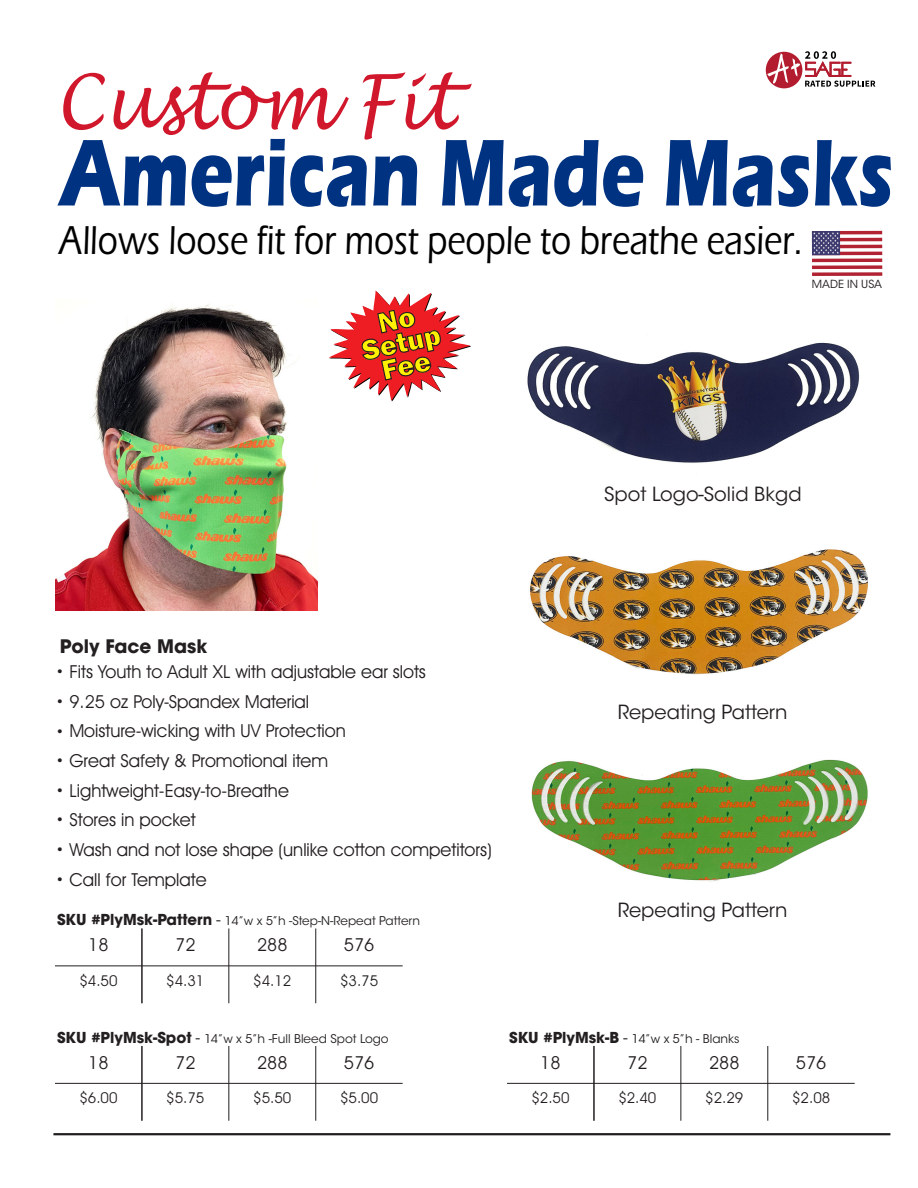
<style>
.page{position:relative;width:918px;height:1188px;background:#fff}
.page>*{position:absolute;margin:0;border:0;box-sizing:border-box;transform-origin:0 0}
.t1{font:700 98.25px "Eras ITC";color:#003282;scale:.75 1}
.t2{font:italic 75.45px "Lucida Handwriting";color:#d1172b;scale:.89 1}
.t3{font:500 41.7px "Eras ITC";color:#000;scale:.82 1}
.t4{font:800 29.1px/23.4px "Franklin Gothic";color:#fff101;text-align:center}
.t5{font:300 19.35px "ITC Avant Garde Std";color:#231f20}
.t6{font:700 18.45px "ITC Avant Garde Std";color:#231f20}
.t7{font:18px "Avant Garde IT Cby BT";color:#231f20}
.t8{font:15px "Avant Garde IT Cby BT";color:#231f20}
.t9{font:300 12px "ITC Avant Garde Std";color:#231f20}
.t10{font:300 11.1px "ITC Avant Garde Std";color:#231f20}
.s1{font-family:"ITC Avant Garde Std";font-weight:300}
.s2{font-weight:700;font-size:15px}
.s3{font-size:15px}
</style>
<div class="page">
<img style="left:56px;top:304px;width:261px;height:306px">
<img style="left:527px;top:342px;width:333px;height:121px">
<hr style="left:228px;top:928px;width:1px;height:75px;background:#231f20">
<hr style="left:315px;top:928px;width:1px;height:75px;background:#231f20">
<hr style="left:55px;top:965px;width:348px;height:1px;background:#231f20">
<hr style="left:142px;top:928px;width:1px;height:75px;background:#231f20">
<svg style="left:329px;top:290px;width:142px;height:111px"></svg>
<div style="left:766px;top:52px;width:36px;height:36px;background:#b21c2e;border-radius:50%"></div>
<svg style="left:767px;top:51px;width:108px;height:36px"></svg>
<svg style="left:812px;top:237px;width:70px;height:33px"></svg>
<svg style="left:840px;top:231px;width:42px;height:4px"></svg>
<hr style="left:812px;top:238px;width:70px;height:3px;background:#b12333">
<hr style="left:812px;top:245px;width:70px;height:3px;background:#b12333">
<hr style="left:812px;top:252px;width:70px;height:3px;background:#b12333">
<hr style="left:812px;top:259px;width:70px;height:3px;background:#b12333">
<svg style="left:812px;top:265px;width:70px;height:4px"></svg>
<svg style="left:812px;top:272px;width:70px;height:4px"></svg>
<div style="left:812px;top:231px;width:28px;height:24px;background:#3c3a6e"></div>
<svg style="left:813px;top:232px;width:26px;height:22px"></svg>
<hr style="left:53px;top:1133px;width:837px;height:2px;background:#231f20">
<hr style="left:228px;top:1046px;width:1px;height:75px;background:#231f20">
<hr style="left:315px;top:1046px;width:1px;height:75px;background:#231f20">
<hr style="left:55px;top:1083px;width:348px;height:1px;background:#231f20">
<hr style="left:142px;top:1046px;width:1px;height:75px;background:#231f20">
<hr style="left:680px;top:1046px;width:1px;height:75px;background:#231f20">
<hr style="left:767px;top:1046px;width:1px;height:75px;background:#231f20">
<hr style="left:507px;top:1083px;width:348px;height:1px;background:#231f20">
<hr style="left:594px;top:1046px;width:1px;height:75px;background:#231f20">
<img style="left:530px;top:549px;width:338px;height:126px">
<img style="left:531px;top:759px;width:337px;height:123px">
<h2 class="t2" style="left:56px;top:72px;width:449px">Custom Fit</h2>
<h1 class="t1" style="left:60px;top:114px;width:1113px">American Made Masks</h1>
<h3 class="t3" style="left:59px;top:227px;width:908px">Allows loose fit for most people to breathe easier.</h3>
<h3 class="t4" style="left:355px;top:319px;width:81px;rotate:-12deg">No<br>Setup<br>Fee</h3>
<p class="t10" style="left:812px;top:280px;width:72px">MADE IN USA</p>
<p class="t5" style="left:604px;top:487px;width:199px">Spot Logo-Solid Bkgd</p>
<p class="t6" style="left:60px;top:639px;width:149px">Poly Face Mask</p>
<p class="t7" style="left:55px;top:665px;width:372px"><span class="s1">•</span> Fits Youth to Adult XL with adjustable ear slots</p>
<p class="t7" style="left:55px;top:695px;width:255px"><span class="s1">•</span> 9.25 oz Poly-Spandex Material</p>
<p class="t7" style="left:55px;top:725px;width:292px"><span class="s1">•</span> Moisture-wicking with UV Protection</p>
<p class="t7" style="left:55px;top:754px;width:274px"><span class="s1">•</span> Great Safety &amp; Promotional item</p>
<p class="t7" style="left:55px;top:784px;width:235px"><span class="s1">•</span> Lightweight-Easy-to-Breathe</p>
<p class="t7" style="left:55px;top:814px;width:142px"><span class="s1">•</span> Stores in pocket</p>
<p class="t7" style="left:55px;top:843px;width:438px"><span class="s1">•</span> Wash and not lose shape (unlike cotton competitors)</p>
<p class="t7" style="left:55px;top:873px;width:153px"><span class="s1">•</span> Call for Template</p>
<p class="t9" style="left:57px;top:917px;width:365px"><span class="s2">SKU #PlyMsk-Pattern</span> <span class="s3">-</span> 14”w x 5”h -Step-N-Repeat Pattern</p>
<p class="t7" style="left:88px;top:938px;width:22px">18</p>
<p class="t7" style="left:175px;top:938px;width:22px">72</p>
<p class="t7" style="left:257px;top:938px;width:32px">288</p>
<p class="t7" style="left:344px;top:938px;width:32px">576</p>
<p class="t8" style="left:79px;top:975px;width:40px">$4.50</p>
<p class="t8" style="left:166px;top:975px;width:40px">$4.31</p>
<p class="t8" style="left:253px;top:975px;width:40px">$4.12</p>
<p class="t8" style="left:340px;top:975px;width:40px">$3.75</p>
<p class="t9" style="left:57px;top:1034px;width:333px"><span class="s2">SKU #PlyMsk-Spot</span> <span class="s3">-</span> 14”w x 5”h -Full Bleed Spot Logo</p>
<p class="t5" style="left:618px;top:705px;width:171px">Repeating Pattern</p>
<p class="t5" style="left:618px;top:902px;width:171px">Repeating Pattern</p>
<p class="t9" style="left:509px;top:1034px;width:232px"><span class="s2">SKU #PlyMsk-B</span> <span class="s3">-</span> 14”w x 5”h - Blanks</p>
<p class="t7" style="left:88px;top:1056px;width:22px">18</p>
<p class="t7" style="left:175px;top:1056px;width:22px">72</p>
<p class="t7" style="left:257px;top:1056px;width:32px">288</p>
<p class="t7" style="left:344px;top:1056px;width:32px">576</p>
<p class="t8" style="left:79px;top:1093px;width:40px">$6.00</p>
<p class="t8" style="left:166px;top:1093px;width:40px">$5.75</p>
<p class="t8" style="left:253px;top:1093px;width:40px">$5.50</p>
<p class="t8" style="left:340px;top:1093px;width:40px">$5.00</p>
<p class="t7" style="left:540px;top:1056px;width:22px">18</p>
<p class="t7" style="left:627px;top:1056px;width:22px">72</p>
<p class="t7" style="left:709px;top:1056px;width:32px">288</p>
<p class="t7" style="left:796px;top:1056px;width:32px">576</p>
<p class="t8" style="left:531px;top:1093px;width:40px">$2.50</p>
<p class="t8" style="left:618px;top:1093px;width:40px">$2.40</p>
<p class="t8" style="left:705px;top:1093px;width:40px">$2.29</p>
<p class="t8" style="left:792px;top:1093px;width:40px">$2.08</p>
</div>
